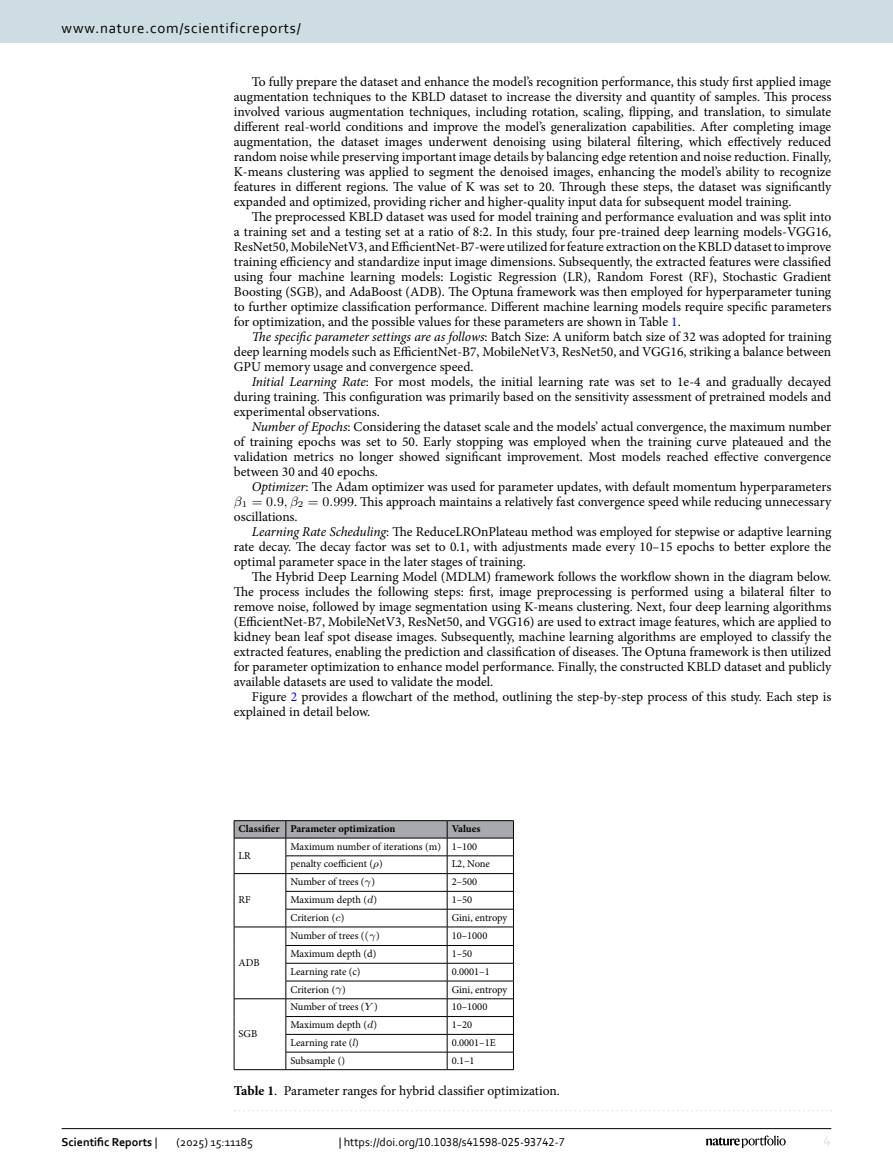
<style>
.page{position:relative;width:893px;height:1174px;background:#fff}
.page>*{position:absolute;margin:0;border:0;box-sizing:border-box;transform-origin:0 0}
.t1{font:15px "Corbel";letter-spacing:.05em;color:#000}
.t2{font:15px "Corbel";color:#d9e4eb}
.Body_Text_Indent{font:13.5px/15px "Minion Pro";color:#000;text-align:justify}
.Table_Caption{font:13.5px "Minion Pro";color:#000}
.t3{font:12px "Corbel";color:#000}
.t4{font:700 12px "Corbel";color:#000}
.Table_Body{font:10.5px "Minion Pro";color:#000}
.Table_Head{font:700 10.5px "Minion Pro";color:#000}
.s1{color:#00f}
.s2{font-style:italic}
.s3{font-family:"LM Math Italic 9"}
.s4{font-family:"LM Roman 9"}
.s5{font-family:"LM Math Italic 7"}
.s6{font-family:"LM Roman 7"}
.s7{font-weight:700}
.s8{font-weight:400}
</style>
<div class="page">
<hr style="left:286px;top:1069px;width:161px;height:1px;background:#000">
<svg style="left:234px;top:820px;width:280px;height:249px"></svg>
<hr style="left:447px;top:1069px;width:67px;height:1px;background:#000">
<hr style="left:234px;top:1069px;width:52px;height:1px;background:#000">
<svg style="left:235px;top:1110px;width:597px;height:1px"></svg>
<hr style="left:62px;top:1128px;width:769px;height:1px;background:#000">
<svg style="left:706px;top:1135px;width:80px;height:12px"></svg>
<div style="left:0;top:0;width:893px;height:43px;background:#cedde4"></div>
<p class="t1" style="left:62px;top:18px;width:241px">www.nature.com/scientificreports/</p>
<p class="Body_Text_Indent" style="left:234px;top:74px;width:599px;text-indent:18px">To fully prepare the dataset and enhance the model’s recognition performance, this study first applied image augmentation techniques to the KBLD dataset to increase the diversity and quantity of samples. This process involved various augmentation techniques, including rotation, scaling, flipping, and translation, to simulate different real-world conditions and improve the model’s generalization capabilities. After completing image augmentation, the dataset images underwent denoising using bilateral filtering, which effectively reduced random noise while preserving important image details by balancing edge retention and noise reduction. Finally, K-means clustering was applied to segment the denoised images, enhancing the model’s ability to recognize features in different regions. The value of K was set to 20. Through these steps, the dataset was significantly expanded and optimized, providing richer and higher-quality input data for subsequent model training.</p>
<p class="Body_Text_Indent" style="left:234px;top:209px;width:599px;text-indent:18px">The preprocessed KBLD dataset was used for model training and performance evaluation and was split into a training set and a testing set at a ratio of 8:2. In this study, four pre-trained deep learning models-VGG16, ResNet50, MobileNetV3, and EfficientNet-B7-were utilized for feature extraction on the KBLD dataset to improve training efficiency and standardize input image dimensions. Subsequently, the extracted features were classified using four machine learning models: Logistic Regression (LR), Random Forest (RF), Stochastic Gradient Boosting (SGB), and AdaBoost (ADB). The Optuna framework was then employed for hyperparameter tuning to further optimize classification performance. Different machine learning models require specific parameters for optimization, and the possible values for these parameters are shown in Table <span class="s1">1</span>.</p>
<p class="Body_Text_Indent" style="left:234px;top:329px;width:599px;text-indent:18px"><span class="s2">The specific parameter settings are as follows</span>: Batch Size: A uniform batch size of 32 was adopted for training deep learning models such as EfficientNet-B7, MobileNetV3, ResNet50, and VGG16, striking a balance between GPU memory usage and convergence speed.</p>
<p class="Body_Text_Indent" style="left:234px;top:374px;width:599px;text-indent:18px"><span class="s2">Initial Learning Rate</span>: For most models, the initial learning rate was set to 1e-4 and gradually decayed during training. This configuration was primarily based on the sensitivity assessment of pretrained models and experimental observations.</p>
<p class="Body_Text_Indent" style="left:234px;top:419px;width:599px;text-indent:18px"><span class="s2">Number of Epochs</span>: Considering the dataset scale and the models’ actual convergence, the maximum number of training epochs was set to 50. Early stopping was employed when the training curve plateaued and the validation metrics no longer showed significant improvement. Most models reached effective convergence between 30 and 40 epochs.</p>
<p class="Body_Text_Indent" style="left:252px;top:479px;width:581px"><span class="s2">Optimizer</span>: The Adam optimizer was used for parameter updates, with default momentum hyperparameters</p>
<p class="Body_Text_Indent" style="left:234px;top:494px;width:599px"><span class="s3">β</span><sub>1</sub> <span class="s4">= 0</span><span class="s3">.</span><span class="s4">9</span><span class="s3">, β</span><sub>2</sub> <span class="s4">= 0</span><span class="s3">.</span><span class="s4">999</span>. This approach maintains a relatively fast convergence speed while reducing unnecessary</p>
<p class="Body_Text_Indent" style="left:234px;top:509px;width:65px">oscillations.</p>
<p class="Body_Text_Indent" style="left:234px;top:524px;width:599px;text-indent:18px"><span class="s2">Learning Rate Scheduling</span>: The ReduceLROnPlateau method was employed for stepwise or adaptive learning rate decay. The decay factor was set to 0.1, with adjustments made every 10–15 epochs to better explore the optimal parameter space in the later stages of training.</p>
<p class="Body_Text_Indent" style="left:234px;top:569px;width:599px;text-indent:18px">The Hybrid Deep Learning Model (MDLM) framework follows the workflow shown in the diagram below.<br>The process includes the following steps: first, image preprocessing is performed using a bilateral filter to remove noise, followed by image segmentation using K-means clustering. Next, four deep learning algorithms (EfficientNet-B7, MobileNetV3, ResNet50, and VGG16) are used to extract image features, which are applied to kidney bean leaf spot disease images. Subsequently, machine learning algorithms are employed to classify the extracted features, enabling the prediction and classification of diseases. The Optuna framework is then utilized for parameter optimization to enhance model performance. Finally, the constructed KBLD dataset and publicly available datasets are used to validate the model.</p>
<p class="Body_Text_Indent" style="left:234px;top:689px;width:599px;text-indent:18px">Figure <span class="s1">2</span> provides a flowchart of the method, outlining the step-by-step process of this study. Each step is explained in detail below.</p>
<p class="Table_Head" style="left:239px;top:821px;width:43px">Classifier</p>
<p class="Table_Head" style="left:290px;top:821px;width:107px">Parameter optimization</p>
<p class="Table_Head" style="left:452px;top:821px;width:30px">Values</p>
<p class="Table_Body" style="left:239px;top:848px;width:14px">LR</p>
<p class="Table_Body" style="left:290px;top:839px;width:152px">Maximum number of iterations (m)</p>
<p class="Table_Body" style="left:452px;top:839px;width:27px">1–100</p>
<p class="Table_Body" style="left:290px;top:857px;width:94px">penalty coefficient (<span class="s5">ρ</span>)</p>
<p class="Table_Body" style="left:452px;top:857px;width:40px">L2, None</p>
<p class="Table_Body" style="left:239px;top:892px;width:14px">RF</p>
<p class="Table_Body" style="left:239px;top:955px;width:23px">ADB</p>
<p class="Table_Body" style="left:290px;top:874px;width:86px">Number of trees (<span class="s5">γ</span>)</p>
<p class="Table_Body" style="left:452px;top:874px;width:27px">2–500</p>
<p class="Table_Body" style="left:290px;top:892px;width:88px">Maximum depth (<span class="s5">d</span>)</p>
<p class="Table_Body" style="left:452px;top:892px;width:22px">1–50</p>
<p class="Table_Body" style="left:290px;top:910px;width:55px">Criterion (<span class="s5">c</span>)</p>
<p class="Table_Body" style="left:452px;top:910px;width:57px">Gini, entropy</p>
<p class="Table_Body" style="left:290px;top:929px;width:91px">Number of trees (<span class="s6">(</span><span class="s5">γ</span>)</p>
<p class="Table_Body" style="left:452px;top:928px;width:37px">10–1000</p>
<p class="Table_Body" style="left:290px;top:946px;width:87px">Maximum depth (d)</p>
<p class="Table_Body" style="left:452px;top:946px;width:22px">1–50</p>
<p class="Table_Body" style="left:290px;top:964px;width:72px">Learning rate (c)</p>
<p class="Table_Body" style="left:452px;top:964px;width:40px">0.0001–1</p>
<p class="Table_Body" style="left:290px;top:982px;width:57px">Criterion (<span class="s5">γ</span>)</p>
<p class="Table_Body" style="left:452px;top:982px;width:57px">Gini, entropy</p>
<p class="Table_Body" style="left:290px;top:1000px;width:89px">Number of trees (<span class="s5">Y</span> )</p>
<p class="Table_Body" style="left:452px;top:1000px;width:37px">10–1000</p>
<p class="Table_Body" style="left:290px;top:1017px;width:88px">Maximum depth (<span class="s5">d</span>)</p>
<p class="Table_Body" style="left:452px;top:1017px;width:22px">1–20</p>
<p class="Table_Body" style="left:290px;top:1035px;width:70px">Learning rate (<span class="s2">l</span>)</p>
<p class="Table_Body" style="left:452px;top:1035px;width:46px">0.0001–1E</p>
<p class="Table_Body" style="left:290px;top:1053px;width:56px">Subsample ()</p>
<p class="Table_Body" style="left:452px;top:1053px;width:24px">0.1–1</p>
<p class="Table_Caption" style="left:234px;top:1082px;width:328px"><span class="s7">Table 1</span>. Parameter ranges for hybrid classifier optimization.</p>
<p class="Table_Body" style="left:239px;top:1026px;width:20px">SGB</p>
<p class="t4" style="left:62px;top:1134px;width:97px">Scientific Reports <span class="s8">|</span></p>
<p class="t3" style="left:177px;top:1134px;width:78px">(2025) 15:11185</p>
<p class="t3" style="left:339px;top:1134px;width:228px">| https://doi.org/10.1038/s41598-025-93742-7</p>
<p class="t2" style="left:824px;top:1132px;width:9px">4</p>
</div>
